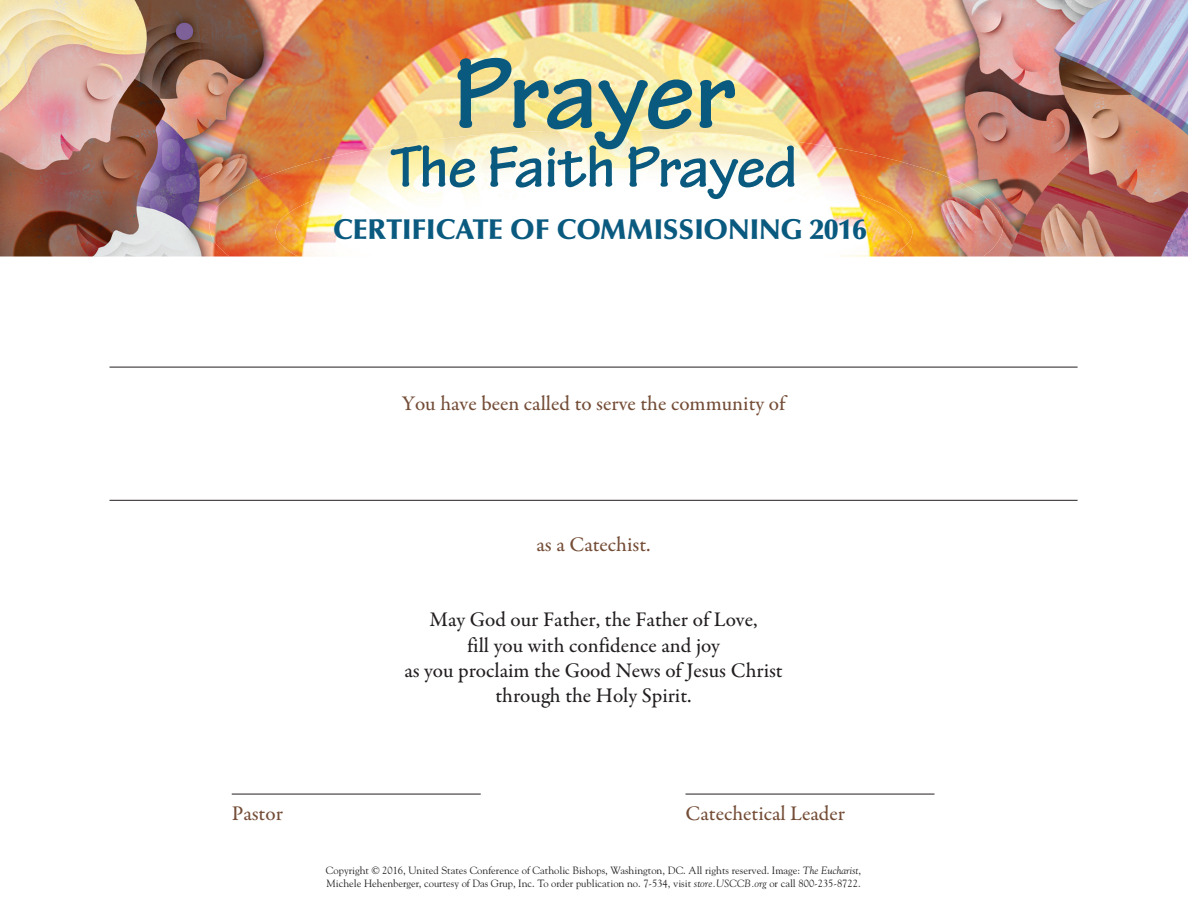
<style>
.page{position:relative;width:1188px;height:918px;background:#fff}
.page>*{position:absolute;margin:0;border:0;box-sizing:border-box;transform-origin:0 0}
.t1{font:700 108px "Tekton Pro";letter-spacing:-.03em;color:#0a5a80}
.t2{font:700 62.25px "Tekton Pro";letter-spacing:-.015em;color:#0a5a80}
.t3{font:900 28.5px "Optima LT Std";color:#0a5a80}
.t4{font:500 21px/25.2px "Garamond Premr Pro";color:#231f20;text-align:center}
.t5{font:500 21px "Garamond Premr Pro";color:#744d37}
.t6{font:10.5px/12.6px "Goudy Std";color:#231f20}
.s1{font-style:italic}
</style>
<div class="page">
<img style="left:0;top:0;width:1188px;height:256px">
<hr style="left:232px;top:794px;width:249px;height:1px;background:#231f20">
<hr style="left:686px;top:794px;width:248px;height:1px;background:#231f20">
<img style="left:210px;top:130px;width:793px;height:126px">
<img style="left:276px;top:165px;width:636px;height:91px">
<hr style="left:110px;top:367px;width:968px;height:1px;background:#231f20">
<hr style="left:110px;top:500px;width:968px;height:1px;background:#231f20">
<h1 class="t1" style="left:453px;top:30px;width:284px">Prayer</h1>
<h2 class="t2" style="left:390px;top:130px;width:409px">The Faith Prayed</h2>
<h3 class="t3" style="left:333px;top:212px;width:536px">CERTIFICATE OF COMMISSIONING 2016</h3>
<h3 class="t5" style="left:402px;top:391px;width:385px">You have been called to serve the community of</h3>
<h3 class="t5" style="left:536px;top:532px;width:116px">as a Catechist.</h3>
<h3 class="t4" style="left:404px;top:608px;width:380px">May God our Father, the Father of Love,<br>fill you with confidence and joy<br>as you proclaim the Good News of Jesus Christ through the Holy Spirit.</h3>
<h3 class="t5" style="left:232px;top:800px;width:53px">Pastor</h3>
<h3 class="t5" style="left:685px;top:800px;width:161px">Catechetical Leader</h3>
<p class="t6" style="left:326px;top:864px;width:537px">Copyright © 2016, United States Conference of Catholic Bishops, Washington, DC. All rights reserved. Image: <span class="s1">The Eucharist</span>,<br>Michele Hehenberger, courtesy of Das Grup, Inc. To order publication no. 7-534, visit <span class="s1">store.USCCB.org</span> or call 800-235-8722.</p>
</div>
